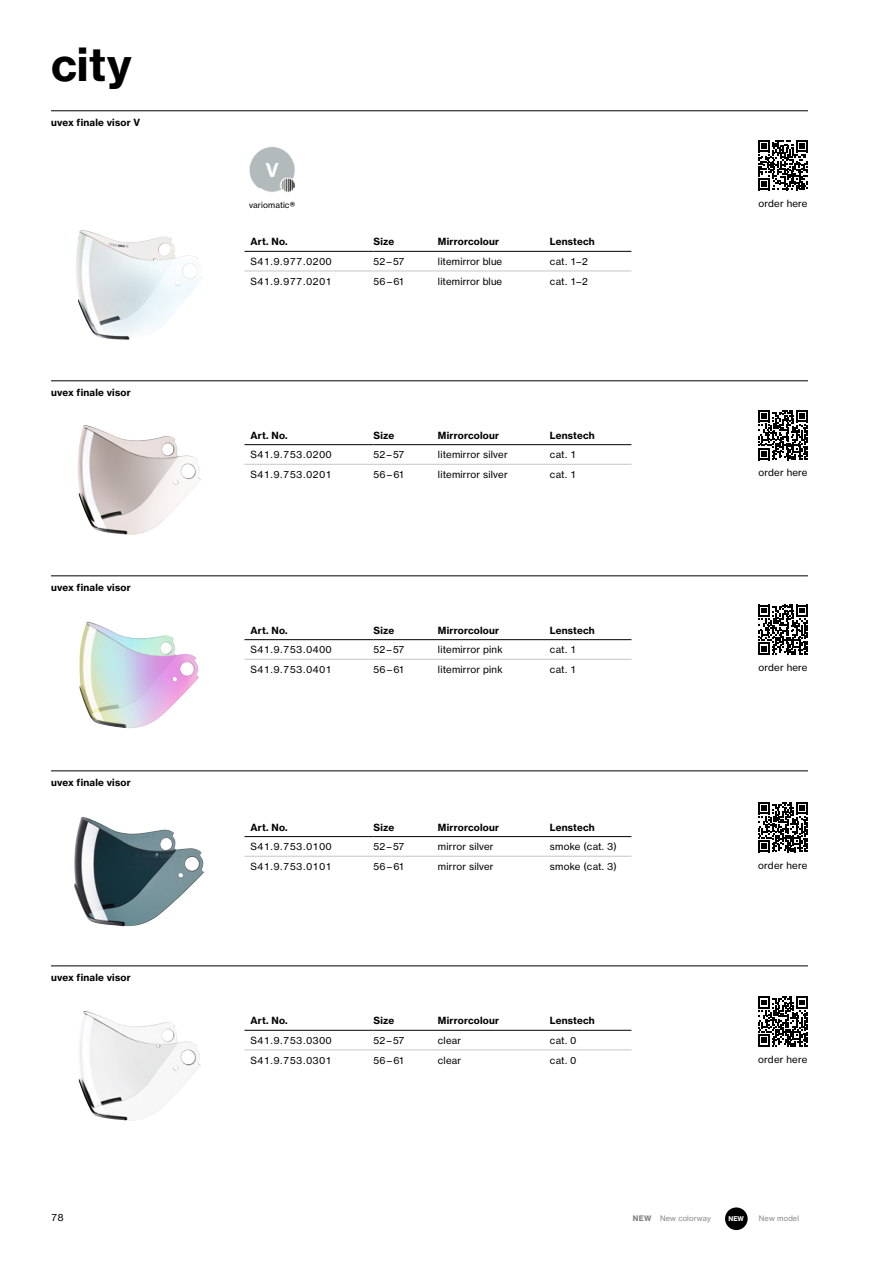
<style>
.page{position:relative;width:893px;height:1263px;background:#fff}
.page>*{position:absolute;margin:0;border:0;box-sizing:border-box;transform-origin:0 0}
.Highlight_POF_Headline___links{font:45px "N Haas Grotesk TX Std 75 Bd";color:#000}
.Product_Text{font:9.75px "N Haas Grotesk TX Std 55 Rg";letter-spacing:.015em;color:#000}
.Fließtext_Tabellen{font:9.75px "N Haas Grotesk TX Std 75 Bd";letter-spacing:.02em;color:#000}
.Headline_Produkt{font:9.75px "N Haas Grotesk TX Std 75 Bd";letter-spacing:.02em;color:#000}
.Product_Text_Aufzählung{font:9.75px "N Haas Grotesk TX Std 55 Rg";letter-spacing:.02em;color:#000}
.Grundformat_DE___kein_GL{font:9.75px "N Haas Grotesk TX Std 75 Bd";letter-spacing:.015em;color:#000}
.Fließtext_Tabellen-2{font:9.75px "N Haas Grotesk TX Std 55 Rg";letter-spacing:.015em;color:#000}
.Beschriftung_Icons{font:8.25px "N Haas Grotesk TX Std 55 Rg";letter-spacing:.015em;color:#000}
.t1{font:7.5px "N Haas Grotesk TX Std 55 Rg";letter-spacing:.02em;color:#878786}
.t2{font:6.45px "N Haas Grotesk TX Std 75 Bd";color:#fff}
.s1{font-family:"N Haas Grotesk TX Std 75 Bd"}
.s2{font-family:"N Haas Grotesk TX Std 75 Bd";color:#7b7b7a}
</style>
<div class="page">
<img style="left:78px;top:425px;width:123px;height:110px">
<img style="left:76px;top:230px;width:127px;height:110px">
<img style="left:79px;top:621px;width:120px;height:107px">
<img style="left:74px;top:817px;width:130px;height:109px">
<img style="left:78px;top:1011px;width:123px;height:110px">
<div style="left:725px;top:1207px;width:23px;height:23px;background:#000;border-radius:50%"></div>
<hr style="left:244px;top:251px;width:129px;height:1px;background:#000">
<hr style="left:373px;top:251px;width:65px;height:1px;background:#000">
<hr style="left:438px;top:251px;width:112px;height:1px;background:#000">
<hr style="left:550px;top:251px;width:81px;height:1px;background:#000">
<hr style="left:244px;top:271px;width:129px;height:1px;background:#c5c6c6">
<hr style="left:373px;top:271px;width:65px;height:1px;background:#c5c6c6">
<hr style="left:438px;top:271px;width:112px;height:1px;background:#c5c6c6">
<hr style="left:550px;top:271px;width:81px;height:1px;background:#c5c6c6">
<hr style="left:244px;top:444px;width:129px;height:1px;background:#000">
<hr style="left:373px;top:444px;width:65px;height:1px;background:#000">
<hr style="left:438px;top:444px;width:112px;height:1px;background:#000">
<hr style="left:550px;top:444px;width:81px;height:1px;background:#000">
<hr style="left:244px;top:464px;width:129px;height:1px;background:#c5c6c6">
<hr style="left:373px;top:464px;width:65px;height:1px;background:#c5c6c6">
<hr style="left:438px;top:464px;width:112px;height:1px;background:#c5c6c6">
<hr style="left:550px;top:464px;width:81px;height:1px;background:#c5c6c6">
<hr style="left:51px;top:110px;width:757px;height:1px;background:#000">
<hr style="left:51px;top:380px;width:757px;height:1px;background:#000">
<hr style="left:244px;top:639px;width:129px;height:1px;background:#000">
<hr style="left:373px;top:639px;width:65px;height:1px;background:#000">
<hr style="left:438px;top:639px;width:112px;height:1px;background:#000">
<hr style="left:550px;top:639px;width:81px;height:1px;background:#000">
<hr style="left:244px;top:659px;width:129px;height:1px;background:#c5c6c6">
<hr style="left:373px;top:659px;width:65px;height:1px;background:#c5c6c6">
<hr style="left:438px;top:659px;width:112px;height:1px;background:#c5c6c6">
<hr style="left:550px;top:659px;width:81px;height:1px;background:#c5c6c6">
<hr style="left:51px;top:575px;width:757px;height:1px;background:#000">
<img style="left:249px;top:146px;width:46px;height:47px">
<hr style="left:244px;top:836px;width:129px;height:1px;background:#000">
<hr style="left:373px;top:836px;width:65px;height:1px;background:#000">
<hr style="left:438px;top:836px;width:112px;height:1px;background:#000">
<hr style="left:550px;top:836px;width:81px;height:1px;background:#000">
<hr style="left:244px;top:856px;width:129px;height:1px;background:#c5c6c6">
<hr style="left:373px;top:856px;width:65px;height:1px;background:#c5c6c6">
<hr style="left:438px;top:856px;width:112px;height:1px;background:#c5c6c6">
<hr style="left:550px;top:856px;width:81px;height:1px;background:#c5c6c6">
<hr style="left:244px;top:1030px;width:129px;height:1px;background:#000">
<hr style="left:373px;top:1030px;width:65px;height:1px;background:#000">
<hr style="left:438px;top:1030px;width:112px;height:1px;background:#000">
<hr style="left:550px;top:1030px;width:81px;height:1px;background:#000">
<hr style="left:244px;top:1049px;width:129px;height:1px;background:#c5c6c6">
<hr style="left:373px;top:1049px;width:65px;height:1px;background:#c5c6c6">
<hr style="left:438px;top:1049px;width:112px;height:1px;background:#c5c6c6">
<hr style="left:550px;top:1049px;width:81px;height:1px;background:#c5c6c6">
<hr style="left:51px;top:770px;width:757px;height:1px;background:#000">
<hr style="left:51px;top:965px;width:757px;height:1px;background:#000">
<svg style="left:758px;top:802px;width:50px;height:50px"></svg>
<svg style="left:758px;top:996px;width:50px;height:50px"></svg>
<svg style="left:758px;top:140px;width:50px;height:50px"></svg>
<svg style="left:758px;top:410px;width:50px;height:50px"></svg>
<svg style="left:758px;top:605px;width:50px;height:50px"></svg>
<p class="Highlight_POF_Headline___links" style="left:51px;top:36px;width:82px">city</p>
<p class="Headline_Produkt" style="left:51px;top:116px;width:91px">uvex finale visor V</p>
<p class="Headline_Produkt" style="left:51px;top:386px;width:81px">uvex finale visor</p>
<p class="Headline_Produkt" style="left:51px;top:581px;width:81px">uvex finale visor</p>
<p class="Headline_Produkt" style="left:51px;top:776px;width:81px">uvex finale visor</p>
<p class="Headline_Produkt" style="left:51px;top:971px;width:81px">uvex finale visor</p>
<p class="Product_Text" style="left:51px;top:1211px;width:14px">78</p>
<p class="Beschriftung_Icons" style="left:249px;top:200px;width:48px">variomatic<span class="s1">®</span></p>
<p class="Fließtext_Tabellen" style="left:250px;top:236px;width:39px">Art. No.</p>
<p class="Fließtext_Tabellen" style="left:373px;top:236px;width:22px">Size</p>
<p class="Fließtext_Tabellen" style="left:438px;top:236px;width:63px">Mirrorcolour</p>
<p class="Grundformat_DE___kein_GL" style="left:550px;top:236px;width:46px">Lenstech</p>
<p class="Product_Text" style="left:250px;top:255px;width:83px">S41.9.977.0200</p>
<p class="Product_Text" style="left:373px;top:255px;width:32px">52 – 57</p>
<p class="Fließtext_Tabellen-2" style="left:438px;top:255px;width:66px">litemirror blue</p>
<p class="Product_Text" style="left:550px;top:255px;width:40px">cat. 1–2</p>
<p class="Product_Text" style="left:250px;top:275px;width:83px">S41.9.977.0201</p>
<p class="Product_Text" style="left:373px;top:275px;width:31px">56 – 61</p>
<p class="Fließtext_Tabellen-2" style="left:438px;top:275px;width:66px">litemirror blue</p>
<p class="Product_Text" style="left:550px;top:275px;width:40px">cat. 1–2</p>
<p class="Fließtext_Tabellen" style="left:250px;top:429px;width:39px">Art. No.</p>
<p class="Fließtext_Tabellen" style="left:373px;top:429px;width:22px">Size</p>
<p class="Fließtext_Tabellen" style="left:438px;top:429px;width:63px">Mirrorcolour</p>
<p class="Grundformat_DE___kein_GL" style="left:550px;top:429px;width:46px">Lenstech</p>
<p class="Product_Text" style="left:250px;top:449px;width:83px">S41.9.753.0200</p>
<p class="Product_Text" style="left:373px;top:449px;width:32px">52 – 57</p>
<p class="Product_Text" style="left:438px;top:449px;width:71px">litemirror silver</p>
<p class="Product_Text" style="left:550px;top:449px;width:28px">cat. 1</p>
<p class="Product_Text" style="left:250px;top:468px;width:83px">S41.9.753.0201</p>
<p class="Product_Text" style="left:373px;top:468px;width:31px">56 – 61</p>
<p class="Product_Text" style="left:438px;top:468px;width:71px">litemirror silver</p>
<p class="Product_Text" style="left:550px;top:468px;width:28px">cat. 1</p>
<p class="Fließtext_Tabellen" style="left:250px;top:624px;width:39px">Art. No.</p>
<p class="Fließtext_Tabellen" style="left:373px;top:624px;width:22px">Size</p>
<p class="Fließtext_Tabellen" style="left:438px;top:624px;width:63px">Mirrorcolour</p>
<p class="Grundformat_DE___kein_GL" style="left:550px;top:624px;width:46px">Lenstech</p>
<p class="Product_Text" style="left:250px;top:644px;width:83px">S41.9.753.0400</p>
<p class="Product_Text" style="left:373px;top:644px;width:32px">52 – 57</p>
<p class="Product_Text" style="left:438px;top:644px;width:66px">litemirror pink</p>
<p class="Product_Text" style="left:550px;top:644px;width:28px">cat. 1</p>
<p class="Product_Text" style="left:250px;top:663px;width:83px">S41.9.753.0401</p>
<p class="Product_Text" style="left:373px;top:663px;width:31px">56 – 61</p>
<p class="Product_Text" style="left:438px;top:663px;width:66px">litemirror pink</p>
<p class="Product_Text" style="left:550px;top:663px;width:28px">cat. 1</p>
<p class="Fließtext_Tabellen" style="left:250px;top:821px;width:39px">Art. No.</p>
<p class="Fließtext_Tabellen" style="left:373px;top:821px;width:22px">Size</p>
<p class="Fließtext_Tabellen" style="left:438px;top:821px;width:63px">Mirrorcolour</p>
<p class="Grundformat_DE___kein_GL" style="left:550px;top:821px;width:46px">Lenstech</p>
<p class="Product_Text" style="left:250px;top:841px;width:83px">S41.9.753.0100</p>
<p class="Product_Text" style="left:373px;top:841px;width:32px">52 – 57</p>
<p class="Product_Text" style="left:438px;top:841px;width:57px">mirror silver</p>
<p class="Product_Text" style="left:550px;top:841px;width:68px">smoke (cat. 3)</p>
<p class="Product_Text" style="left:250px;top:860px;width:83px">S41.9.753.0101</p>
<p class="Product_Text" style="left:373px;top:860px;width:31px">56 – 61</p>
<p class="Product_Text" style="left:438px;top:860px;width:57px">mirror silver</p>
<p class="Product_Text" style="left:550px;top:860px;width:68px">smoke (cat. 3)</p>
<p class="Fließtext_Tabellen" style="left:250px;top:1014px;width:39px">Art. No.</p>
<p class="Fließtext_Tabellen" style="left:373px;top:1014px;width:22px">Size</p>
<p class="Fließtext_Tabellen" style="left:438px;top:1014px;width:63px">Mirrorcolour</p>
<p class="Grundformat_DE___kein_GL" style="left:550px;top:1014px;width:46px">Lenstech</p>
<p class="Product_Text" style="left:250px;top:1034px;width:83px">S41.9.753.0300</p>
<p class="Product_Text" style="left:373px;top:1034px;width:32px">52 – 57</p>
<p class="Product_Text" style="left:438px;top:1034px;width:25px">clear</p>
<p class="Product_Text" style="left:550px;top:1034px;width:28px">cat. 0</p>
<p class="Product_Text" style="left:250px;top:1054px;width:83px">S41.9.753.0301</p>
<p class="Product_Text" style="left:373px;top:1054px;width:31px">56 – 61</p>
<p class="Product_Text" style="left:438px;top:1054px;width:25px">clear</p>
<p class="Product_Text" style="left:550px;top:1054px;width:28px">cat. 0</p>
<p class="Product_Text_Aufzählung" style="left:758px;top:197px;width:51px">order here</p>
<p class="Product_Text_Aufzählung" style="left:758px;top:467px;width:51px">order here</p>
<p class="Product_Text_Aufzählung" style="left:758px;top:661px;width:51px">order here</p>
<p class="Product_Text_Aufzählung" style="left:758px;top:859px;width:51px">order here</p>
<p class="Product_Text_Aufzählung" style="left:758px;top:1053px;width:51px">order here</p>
<p class="t1" style="left:633px;top:1214px;width:79px"><span class="s2">NEW</span> New colorway</p>
<p class="t2" style="left:728px;top:1215px;width:17px">NEW</p>
<p class="t1" style="left:759px;top:1214px;width:42px">New model</p>
</div>
